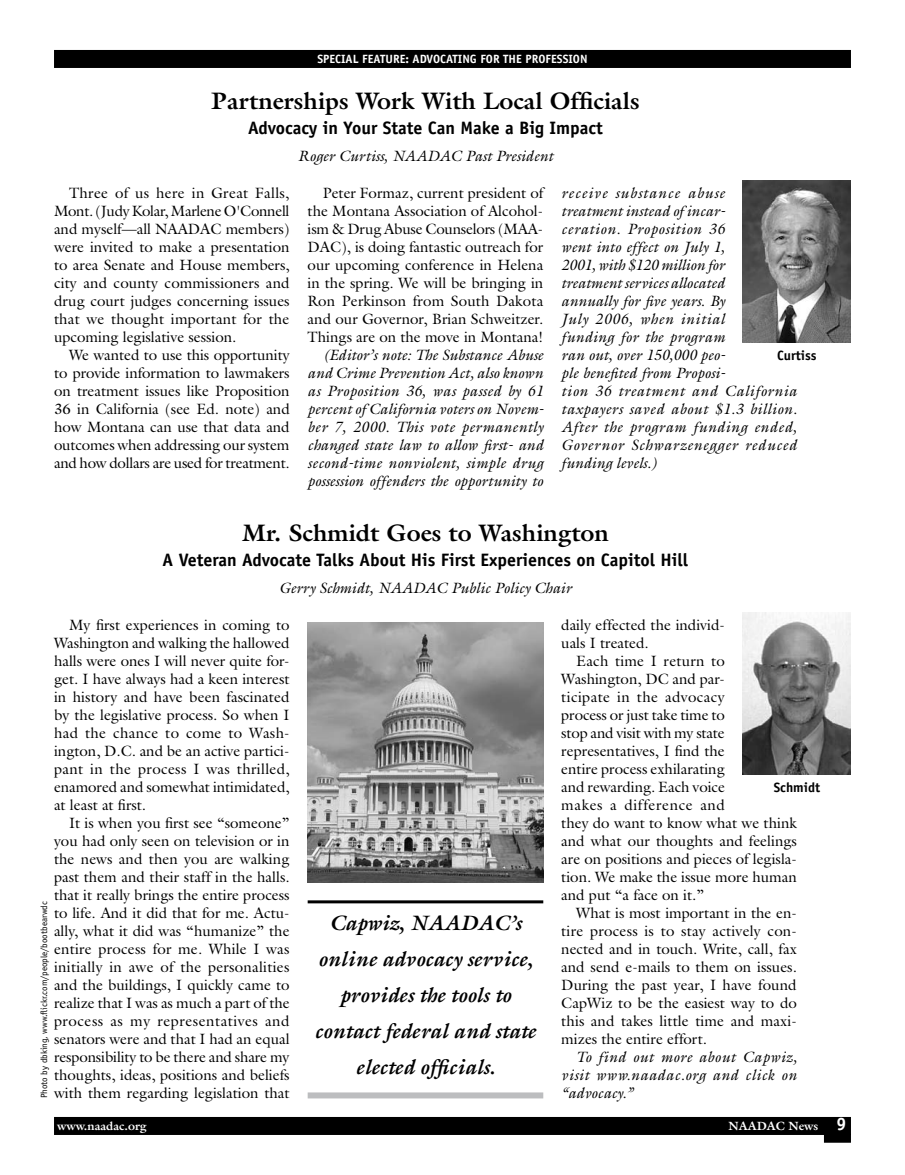
<style>
.page{position:relative;width:905px;height:1175px;background:#fff}
.page>*{position:absolute;margin:0;border:0;box-sizing:border-box;transform-origin:0 0}
.t1{font:700 24px "Galliard";color:#000}
.t2{font:italic 700 21px/36px "Galliard";color:#000;text-align:center}
.t3{font:700 18px "Officina Sans";color:#000}
.t4{font:15px/18px "Galliard";color:#000;text-align:justify}
.t5{font:italic 15px/18px "Galliard";color:#000;text-align:justify}
.t6{font:italic 15px/18px "Galliard";letter-spacing:.025em;color:#000}
.t7{font:700 13.5px "Officina Sans";color:#000}
.t8{font:700 12px "Officina Sans";color:#fff}
.t9{font:700 12px "Galliard";color:#fff}
.t10{font:9px "Officina Sans";color:#000}
</style>
<div class="page">
<div style="left:824px;top:1133px;width:26px;height:9px;background:#000"></div>
<div style="left:54px;top:1116px;width:796px;height:18px;background:#000"></div>
<div style="left:54px;top:50px;width:796px;height:18px;background:#000"></div>
<img style="left:742px;top:180px;width:108px;height:162px">
<img style="left:742px;top:612px;width:108px;height:162px">
<img style="left:308px;top:622px;width:235px;height:260px">
<hr style="left:308px;top:900px;width:235px;height:3px;background:#000">
<div style="left:308px;top:1092px;width:235px;height:6px;background:#bcbdbf"></div>
<p class="t8" style="left:317px;top:52px;width:272px">SPECIAL FEATURE: ADVOCATING FOR THE PROFESSION</p>
<h1 class="t1" style="left:211px;top:85px;width:430px">Partnerships Work With Local Officials</h1>
<p class="t3" style="left:248px;top:117px;width:356px">Advocacy in Your State Can Make a Big Impact</p>
<p class="t5" style="left:298px;top:147px;width:257px">Roger Curtiss, NAADAC Past President</p>
<p class="t4" style="left:307px;top:184px;width:237px;text-indent:15px">Peter Formaz, current president of the Montana Association of Alcohol&shy;ism &amp; Drug Abuse Counselors (MAA-DAC), is doing fantastic outreach for our upcoming conference in Helena in the spring. We will be bringing in Ron Perkinson from South Dakota and our Governor, Brian Schweitzer.<br>Things are on the move in Montana!</p>
<p class="t5" style="left:307px;top:346px;width:237px;text-indent:15px">(Editor’s note: The Substance Abuse and Crime Prevention Act, also known as Proposition 36, was passed by 61 percent of California voters on Novem&shy;ber 7, 2000. This vote permanently changed state law to allow first- and second-time nonviolent, simple drug possession offenders the oppor- tunity to</p>
<p class="t7" style="left:777px;top:347px;width:41px">Curtiss</p>
<p class="t6" style="left:561px;top:184px;width:237px">receive substance abuse<br>treatment instead of incar-<br>ceration. Proposition 36<br>went into effect on July 1,<br>2001, with $120 million for<br>treatment services allocated<br>annually for five years. By<br>July 2006, when initial<br>funding for the program<br>ran out, over 150,000 peo-<br>ple benefited from Proposi-<br>tion 36 treatment and California taxpayers saved about $1.3 billion.<br>After the program funding ended,<br>Governor Schwarzenegger reduced funding levels.)</p>
<p class="t4" style="left:54px;top:184px;width:237px;text-indent:15px">Three of us here in Great Falls, Mont. (Judy Kolar, Marlene O'Connell and myself—all NAADAC members) were invited to make a presentation to area Senate and House members, city and county commissioners and drug court judges concerning issues that we thought important for the upcoming legislative session.</p>
<p class="t4" style="left:54px;top:346px;width:237px;text-indent:15px">We wanted to use this opportunity to provide information to lawmakers on treatment issues like Proposition 36 in California (see Ed. note) and how Montana can use that data and outcomes when addressing our system and how dollars are used for treatment.</p>
<h1 class="t1" style="left:242px;top:517px;width:368px">Mr. Schmidt Goes to Washington</h1>
<p class="t3" style="left:163px;top:549px;width:527px">A Veteran Advocate Talks About His First Experiences on Capitol Hill</p>
<p class="t5" style="left:279px;top:579px;width:294px">Gerry Schmidt, NAADAC Public Policy Chair</p>
<p class="t4" style="left:54px;top:616px;width:237px;text-align:left;text-indent:15px">My first experiences in coming to Washington and walking the hallowed halls were ones I will never quite for&shy;get. I have always had a keen interest in history and have been fascinated by the legislative process. So when I had the chance to come to Wash&shy;ington, D.C. and be an active partici&shy;pant in the process I was thrilled, enamored and somewhat intimidated, at least at first.</p>
<p class="t4" style="left:54px;top:814px;width:237px;text-indent:15px">It is when you first see “someone” you had only seen on television or in the news and then you are walking past them and their staff in the halls. that it really brings the entire process to life. And it did that for me. Actu&shy;ally, what it did was “humanize” the entire process for me. While I was initially in awe of the personalities and the buildings, I quickly came to realize that I was as much a part of the process as my representatives and senators were and that I had an equal responsibility to be there and share my thoughts, ideas, positions and beliefs with them regarding legis-lation that</p>
<p class="t10" style="left:39px;top:1098px;width:199px;rotate:-90deg">Photo by dbking, www.flickr.com/people/bootbearwdc</p>
<h2 class="t2" style="left:315px;top:905px;width:222px">Capwiz, NAADAC’s online advocacy service, provides the tools to contact federal and state elected officials.</h2>
<p class="t4" style="left:561px;top:616px;width:163px">daily effected the individ&shy;uals I treated.</p>
<p class="t4" style="left:561px;top:652px;width:237px;text-align:left;text-indent:15px">Each time I return to<br>Washington, DC and par-<br>ticipate in the advocacy<br>process or just take time to<br>stop and visit with my state representatives, I find the<br>entire process exhilarating<br>and rewarding. Each voice<br>makes a difference and<br>they do want to know what we think and what our thoughts and feelings are on positions and pieces of legisla&shy;tion. We make the issue more human and put “a face on it.”</p>
<p class="t4" style="left:561px;top:904px;width:237px;text-indent:15px">What is most important in the en&shy;tire process is to stay actively con&shy;nected and in touch. Write, call, fax and send e-mails to them on issues.<br>During the past year, I have found CapWiz to be the easiest way to do this and takes little time and maxi&shy;mizes the entire effort.</p>
<p class="t5" style="left:561px;top:1048px;width:237px;text-indent:15px">To find out more about Capwiz, visit www.naadac.org and click on “advocacy.”</p>
<p class="t7" style="left:773px;top:779px;width:48px">Schmidt</p>
<p class="t9" style="left:57px;top:1118px;width:91px">www.naadac.org</p>
<p class="t9" style="left:728px;top:1118px;width:91px">NAADAC News</p>
</div>
